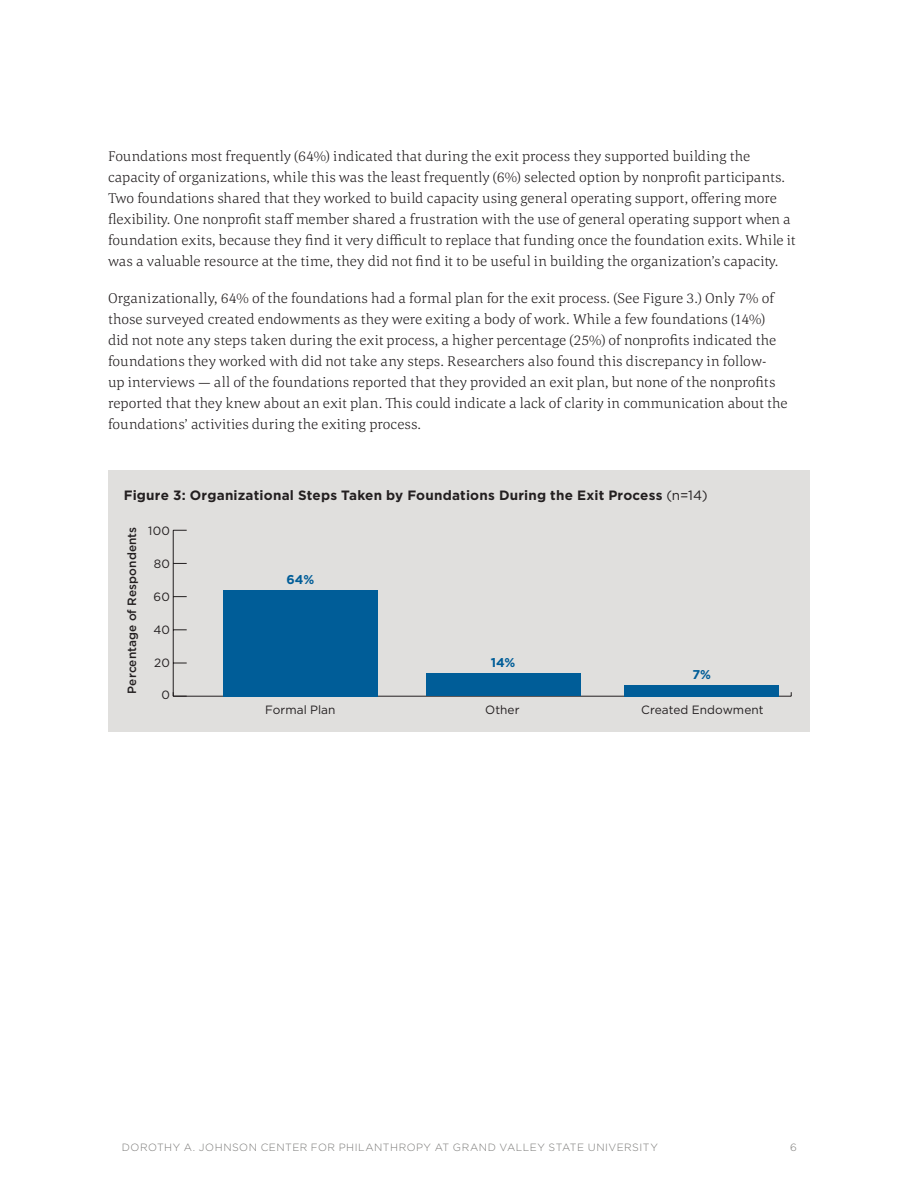
<style>
.page{position:relative;width:918px;height:1188px;background:#fff}
.page>*{position:absolute;margin:0;border:0;box-sizing:border-box;transform-origin:0 0}
.t1{font:300 14.7px/21px "Corda";letter-spacing:.01em;color:#231f20}
.t2{font:700 13.5px "Gotham";letter-spacing:.015em;color:#231f20}
.t3{font:700 12.75px "Gotham";color:#005d98}
.t4{font:12px "Gotham";letter-spacing:.01em;color:#231f20}
.t5{font:500 12px "Gotham";letter-spacing:.01em;color:#231f20}
.t6{font:300 10.5px "Gotham";letter-spacing:.045em;color:#797876}
.s1{font-weight:400}
</style>
<div class="page">
<div style="left:108px;top:471px;width:702px;height:261px;background:#e0dfdd"></div>
<hr style="left:173px;top:696px;width:618px;height:1px;background:#231f20">
<hr style="left:173px;top:530px;width:1px;height:166px;background:#231f20">
<svg style="left:173px;top:692px;width:14px;height:5px"></svg>
<svg style="left:174px;top:663px;width:13px;height:1px"></svg>
<svg style="left:174px;top:629px;width:13px;height:1px"></svg>
<svg style="left:174px;top:596px;width:13px;height:1px"></svg>
<svg style="left:174px;top:563px;width:13px;height:1px"></svg>
<svg style="left:174px;top:530px;width:13px;height:1px"></svg>
<div style="left:625px;top:685px;width:154px;height:11px;background:#005d98"></div>
<div style="left:426px;top:673px;width:154px;height:23px;background:#005d98"></div>
<div style="left:223px;top:590px;width:154px;height:106px;background:#005d98"></div>
<p class="t1" style="left:108px;top:145px;width:689px">Foundations most frequently (64%) indicated that during the exit process they supported building the capacity of organizations, while this was the least frequently (6%) selected option by nonprofit participants.<br>Two foundations shared that they worked to build capacity using general operating support, offering more flexibility. One nonprofit staff member shared a frustration with the use of general operating support when a foundation exits, because they find it very difficult to replace that funding once the foundation exits. While it was a valuable resource at the time, they did not find it to be useful in building the organization’s capacity.</p>
<p class="t1" style="left:108px;top:287px;width:681px">Organizationally, 64% of the foundations had a formal plan for the exit process. (See Figure 3.) Only 7% of those surveyed created endowments as they were exiting a body of work. While a few foundations (14%) did not note any steps taken during the exit process, a higher percentage (25%) of nonprofits indicated the foundations they worked with did not take any steps. Researchers also found this discrepancy in follow-<br>up interviews — all of the foundations reported that they provided an exit plan, but none of the nonprofits reported that they knew about an exit plan. This could indicate a lack of clarity in communication about the foundations’ activities during the exiting process.</p>
<p class="t2" style="left:124px;top:488px;width:586px">Figure 3: Organizational Steps Taken by Foundations During the Exit Process <span class="s1">(n=14)</span></p>
<p class="t5" style="left:124px;top:694px;width:168px;rotate:-90deg">Percentage of Respondents</p>
<p class="t4" style="left:148px;top:523px;width:23px">100</p>
<p class="t4" style="left:154px;top:556px;width:18px">80</p>
<p class="t4" style="left:154px;top:589px;width:18px">60</p>
<p class="t4" style="left:153px;top:622px;width:18px">40</p>
<p class="t4" style="left:154px;top:655px;width:17px">20</p>
<p class="t4" style="left:161px;top:687px;width:10px">0</p>
<p class="t3" style="left:286px;top:572px;width:29px">64%</p>
<p class="t4" style="left:265px;top:702px;width:72px">Formal Plan</p>
<p class="t3" style="left:491px;top:655px;width:26px">14%</p>
<p class="t3" style="left:692px;top:667px;width:20px">7%</p>
<p class="t4" style="left:485px;top:702px;width:36px">Other</p>
<p class="t4" style="left:641px;top:702px;width:124px">Created Endowment</p>
<p class="t6" style="left:122px;top:1141px;width:537px">DOROTHY A. JOHNSON CENTER FOR PHILANTHROPY AT GRAND VALLEY STATE UNIVERSITY</p>
<p class="t6" style="left:790px;top:1141px;width:8px">6</p>
</div>
